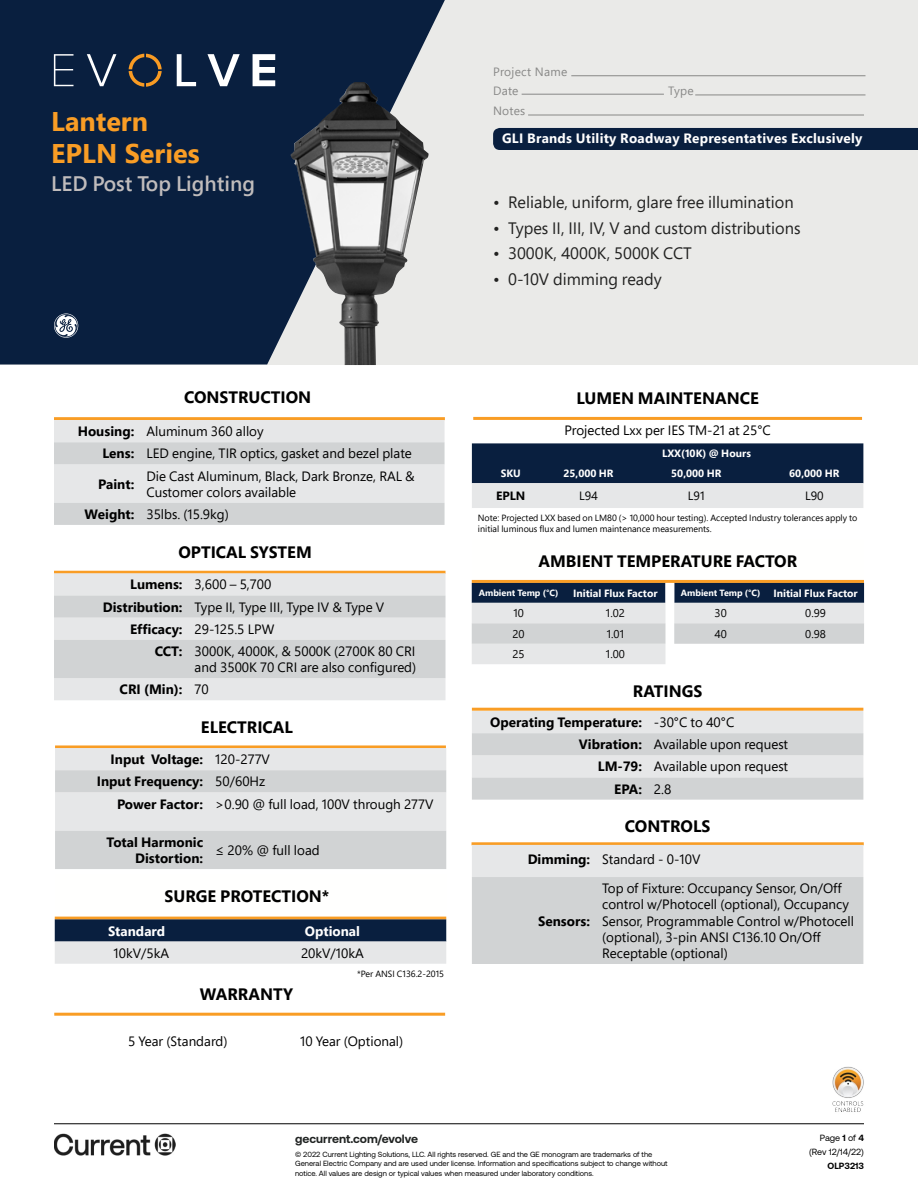
<style>
.page{position:relative;width:918px;height:1188px;background:#fff}
.page>*{position:absolute;margin:0;border:0;box-sizing:border-box;transform-origin:0 0}
.t1{font:700 27px/31.5px "Segoe UI";color:#f99d25}
.t2{font:600 21px "Segoe Pro";color:#c0bcbc}
.t3{font:16.5px "Segoe Pro";color:#222221}
.t4{font:700 16.5px "Segoe Pro";color:#000}
.t5{font:13.5px/16.2px "Segoe Pro";color:#000}
.t6{font:700 13.5px/16.2px "Segoe Pro";color:#000;text-align:right}
.t7{font:700 13.5px "Segoe Pro";letter-spacing:.02em;color:#fff}
.t8{font:700 13.5px "Segoe Pro";color:#fff}
.t9{font:12px/19.5px "Segoe UI";letter-spacing:.02em;color:#888887}
.t10{font:700 12px "Aeonik";color:#202322}
.t11{font:12px "Segoe Pro";color:#000}
.t12{font:700 12px "Segoe Pro";color:#000}
.t13{font:11.25px "Segoe Pro";color:#000}
.t14{font:700 10.5px "Segoe Pro";color:#fff}
.t15{font:9px/10.8px "Segoe Pro";color:#000}
.t16{font:9px/14.1px "Aeonik";letter-spacing:-.005em;color:#000;text-align:right}
.t17{font:700 9px "Segoe Pro";color:#fff}
.t18{font:700 9px "Aeonik";color:#000}
.t19{font:7.5px/9.8px "Aeonik";color:#000}
.s1{font-weight:700}
.s2{font-weight:400}
.s3{font-size:9px}
</style>
<div class="page">
<div style="left:0;top:0;width:918px;height:364px;background:#eaeae8"></div>
<div style="left:0;top:0;width:445px;height:364px;background:#091f3f"></div>
<hr style="left:571px;top:75px;width:295px;height:1px;background:#888887">
<hr style="left:522px;top:94px;width:142px;height:1px;background:#888887">
<hr style="left:695px;top:95px;width:170px;height:1px;background:#888887">
<hr style="left:528px;top:115px;width:336px;height:1px;background:#888887">
<svg style="left:54px;top:313px;width:24px;height:25px"></svg>
<img style="left:290px;top:82px;width:139px;height:283px">
<hr style="left:54px;top:1123px;width:810px;height:1px;background:#000">
<img style="left:54px;top:1134px;width:122px;height:21px">
<svg style="left:54px;top:54px;width:20px;height:32px"></svg>
<svg style="left:87px;top:54px;width:29px;height:32px"></svg>
<svg style="left:177px;top:54px;width:19px;height:32px"></svg>
<svg style="left:207px;top:54px;width:33px;height:32px"></svg>
<svg style="left:253px;top:54px;width:22px;height:32px"></svg>
<svg style="left:129px;top:54px;width:33px;height:33px"></svg>
<svg style="left:472px;top:443px;width:391px;height:65px;background:#5f6d81"></svg>
<hr style="left:473px;top:417px;width:389px;height:3px;background:#f99d25">
<svg style="left:472px;top:711px;width:391px;height:89px;background:#dbddde"></svg>
<hr style="left:472px;top:708px;width:391px;height:3px;background:#f99d25">
<hr style="left:472px;top:842px;width:392px;height:3px;background:#f99d25">
<svg style="left:472px;top:845px;width:391px;height:119px;background:#d6d8d9"></svg>
<hr style="left:55px;top:745px;width:391px;height:3px;background:#f99d25">
<svg style="left:55px;top:748px;width:391px;height:121px;background:#dbddde"></svg>
<hr style="left:54px;top:571px;width:392px;height:3px;background:#f99d25">
<div style="left:54px;top:573px;width:392px;height:127px;background:#e6e7e8"></div>
<svg style="left:54px;top:595px;width:392px;height:83px;background:#d6d8d9"></svg>
<hr style="left:55px;top:917px;width:391px;height:3px;background:#f99d25">
<svg style="left:55px;top:919px;width:391px;height:45px;background:#7a8594"></svg>
<hr style="left:54px;top:1013px;width:391px;height:3px;background:#f99d25">
<hr style="left:54px;top:417px;width:391px;height:3px;background:#f99d25">
<svg style="left:54px;top:420px;width:391px;height:105px;background:#dddedf"></svg>
<img style="left:832px;top:1066px;width:32px;height:46px">
<div style="left:493px;top:128px;width:425px;height:22px;background:#091f3f"></div>
<hr style="left:472px;top:580px;width:392px;height:3px;background:#f99d25">
<svg style="left:472px;top:583px;width:392px;height:81px;background:#afb5bd"></svg>
<h1 class="t1" style="left:51px;top:106px;width:150px">Lantern<br>EPLN Series</h1>
<h2 class="t2" style="left:51px;top:170px;width:205px">LED Post Top Lighting</h2>
<p class="t9" style="left:493px;top:62px;width:76px">Project Name<br>Date</p>
<p class="t9" style="left:493px;top:101px;width:34px">Notes</p>
<p class="t9" style="left:668px;top:81px;width:27px">Type</p>
<p class="t7" style="left:502px;top:129px;width:362px">GLI Brands Utility Roadway Representatives Exclusively</p>
<p class="t3" style="left:493px;top:191px;width:302px">• Reliable, uniform, glare free illumination</p>
<p class="t3" style="left:493px;top:216px;width:309px">• Types II, III, IV, V and custom distributions</p>
<p class="t3" style="left:493px;top:242px;width:200px">• 3000K, 4000K, 5000K CCT</p>
<p class="t3" style="left:493px;top:267px;width:170px">• 0-10V dimming ready</p>
<p class="t4" style="left:184px;top:386px;width:129px">CONSTRUCTION</p>
<p class="t5" style="left:102px;top:420px;width:311px;line-height:22.2px;text-indent:-25px"><span class="s1">Housing:</span> Aluminum 360 alloy<br><span class="s1">Lens:</span> LED engine, TIR optics, gasket and bezel plate</p>
<p class="t6" style="left:98px;top:475px;width:38px">Paint:</p>
<p class="t5" style="left:146px;top:467px;width:270px">Die Cast Aluminum, Black, Dark Bronze, RAL &amp;<br>Customer colors available</p>
<p class="t5" style="left:85px;top:506px;width:146px"><span class="s1">Weight:</span> 35lbs. (15.9kg)</p>
<p class="t4" style="left:178px;top:540px;width:135px">OPTICAL SYSTEM</p>
<p class="t5" style="left:130px;top:576px;width:143px"><span class="s1">Lumens:</span> 3,600 – 5,700</p>
<p class="t5" style="left:103px;top:598px;width:283px"><span class="s1">Distribution:</span> Type II, Type III, Type IV &amp; Type V</p>
<p class="t5" style="left:130px;top:621px;width:146px"><span class="s1">Efficacy:</span> 29-125.5 LPW</p>
<p class="t5" style="left:155px;top:643px;width:262px"><span class="s1">CCT:</span> 3000K, 4000K, &amp; 5000K (2700K 80 CRI</p>
<p class="t5" style="left:120px;top:656px;width:298px;line-height:22.2px;text-indent:75px">and 3500K 70 CRI are also configured)<br><span class="s1">CRI (Min):</span> 70</p>
<p class="t4" style="left:201px;top:715px;width:94px">ELECTRICAL</p>
<p class="t6" style="left:111px;top:751px;width:161px">Input Voltage: <span class="s2">120-277V</span></p>
<p class="t6" style="left:97px;top:773px;width:170px">Input Frequency: <span class="s2">50/60Hz</span></p>
<p class="t5" style="left:117px;top:795px;width:318px"><span class="s1">Power Factor:</span> &gt;0.90 @ full load, 100V through 277V</p>
<p class="t6" style="left:107px;top:834px;width:98px">Total Harmonic<br>Distortion:</p>
<p class="t5" style="left:215px;top:842px;width:106px">≤ 20% @ full load</p>
<p class="t4" style="left:165px;top:884px;width:166px">SURGE PROTECTION*</p>
<p class="t8" style="left:108px;top:921px;width:59px">Standard</p>
<p class="t8" style="left:305px;top:921px;width:57px">Optional</p>
<p class="t5" style="left:114px;top:945px;width:57px">10kV/5kA</p>
<p class="t5" style="left:301px;top:945px;width:64px">20kV/10kA</p>
<p class="t15" style="left:357px;top:968px;width:89px">*Per ANSI C136.2-2015</p>
<p class="t4" style="left:200px;top:982px;width:95px">WARRANTY</p>
<p class="t5" style="left:128px;top:1033px;width:101px">5 Year (Standard)</p>
<p class="t5" style="left:300px;top:1033px;width:105px">10 Year (Optional)</p>
<p class="t4" style="left:576px;top:387px;width:184px">LUMEN MAINTENANCE</p>
<p class="t5" style="left:564px;top:422px;width:208px">Projected Lxx per IES TM-21 at 25°C</p>
<p class="t14" style="left:501px;top:466px;width:22px">SKU</p>
<p class="t14" style="left:662px;top:446px;width:90px">LXX(10K) @ Hours</p>
<p class="t14" style="left:563px;top:466px;width:52px">25,000 HR</p>
<p class="t14" style="left:671px;top:466px;width:52px">50,000 HR</p>
<p class="t14" style="left:789px;top:466px;width:52px">60,000 HR</p>
<p class="t12" style="left:496px;top:487px;width:31px">EPLN</p>
<p class="t11" style="left:579px;top:488px;width:20px">L94</p>
<p class="t11" style="left:688px;top:488px;width:18px">L91</p>
<p class="t11" style="left:805px;top:488px;width:20px">L90</p>
<p class="t15" style="left:478px;top:512px;width:381px">Note: Projected LXX based on LM80 (&gt; 10,000 hour testing). Accepted Industry tolerances apply to initial luminous flux and lumen maintenance measurements.</p>
<p class="t4" style="left:539px;top:550px;width:260px">AMBIENT TEMPERATURE FACTOR</p>
<p class="t17" style="left:479px;top:587px;width:81px">Ambient Temp (°C)</p>
<p class="t14" style="left:573px;top:586px;width:86px">Initial Flux Factor</p>
<p class="t14" style="left:681px;top:586px;width:178px"><span class="s3">Ambient Temp (°C)</span> Initial Flux Factor</p>
<p class="t13" style="left:513px;top:606px;width:12px">10</p>
<p class="t13" style="left:606px;top:606px;width:20px">1.02</p>
<p class="t13" style="left:715px;top:606px;width:14px">30</p>
<p class="t13" style="left:805px;top:606px;width:22px">0.99</p>
<p class="t13" style="left:513px;top:626px;width:14px">20</p>
<p class="t13" style="left:607px;top:626px;width:19px">1.01</p>
<p class="t13" style="left:715px;top:626px;width:14px">40</p>
<p class="t13" style="left:805px;top:626px;width:22px">0.98</p>
<p class="t13" style="left:513px;top:647px;width:14px">25</p>
<p class="t13" style="left:606px;top:647px;width:20px">1.00</p>
<p class="t4" style="left:633px;top:679px;width:71px">RATINGS</p>
<p class="t6" style="left:490px;top:714px;width:246px">Operating Temperature: <span class="s2">-30°C to 40°C</span></p>
<p class="t5" style="left:579px;top:736px;width:211px"><span class="s1">Vibration:</span> Available upon request</p>
<p class="t5" style="left:598px;top:758px;width:192px"><span class="s1">LM-79:</span> Available upon request</p>
<p class="t6" style="left:614px;top:780px;width:59px">EPA: <span class="s2">2.8</span></p>
<p class="t4" style="left:625px;top:814px;width:87px">CONTROLS</p>
<p class="t5" style="left:528px;top:851px;width:174px"><span class="s1">Dimming:</span> Standard - 0-10V</p>
<p class="t6" style="left:538px;top:912px;width:53px">Sensors:</p>
<p class="t5" style="left:602px;top:880px;width:253px">Top of Fixture: Occupancy Sensor, On/Off control w/Photocell (optional), Occupancy Sensor, Programmable Control w/Photocell (optional), 3-pin ANSI C136.10 On/Off Receptable (optional)</p>
<p class="t10" style="left:295px;top:1132px;width:124px">gecurrent.com/evolve</p>
<p class="t19" style="left:295px;top:1149px;width:374px">© 2022 Current Lighting Solutions, LLC. All rights reserved. GE and the GE monogram are trademarks of the<br>General Electric Company and are used under license. Information and specifications subject to change without notice. All values are design or typical values when measured under laboratory conditions.</p>
<p class="t16" style="left:809px;top:1130px;width:56px">Page <span class="s1">1</span> of <span class="s1">4 </span>(Rev 12/14/22)</p>
<p class="t18" style="left:828px;top:1160px;width:38px">OLP3213</p>
</div>
